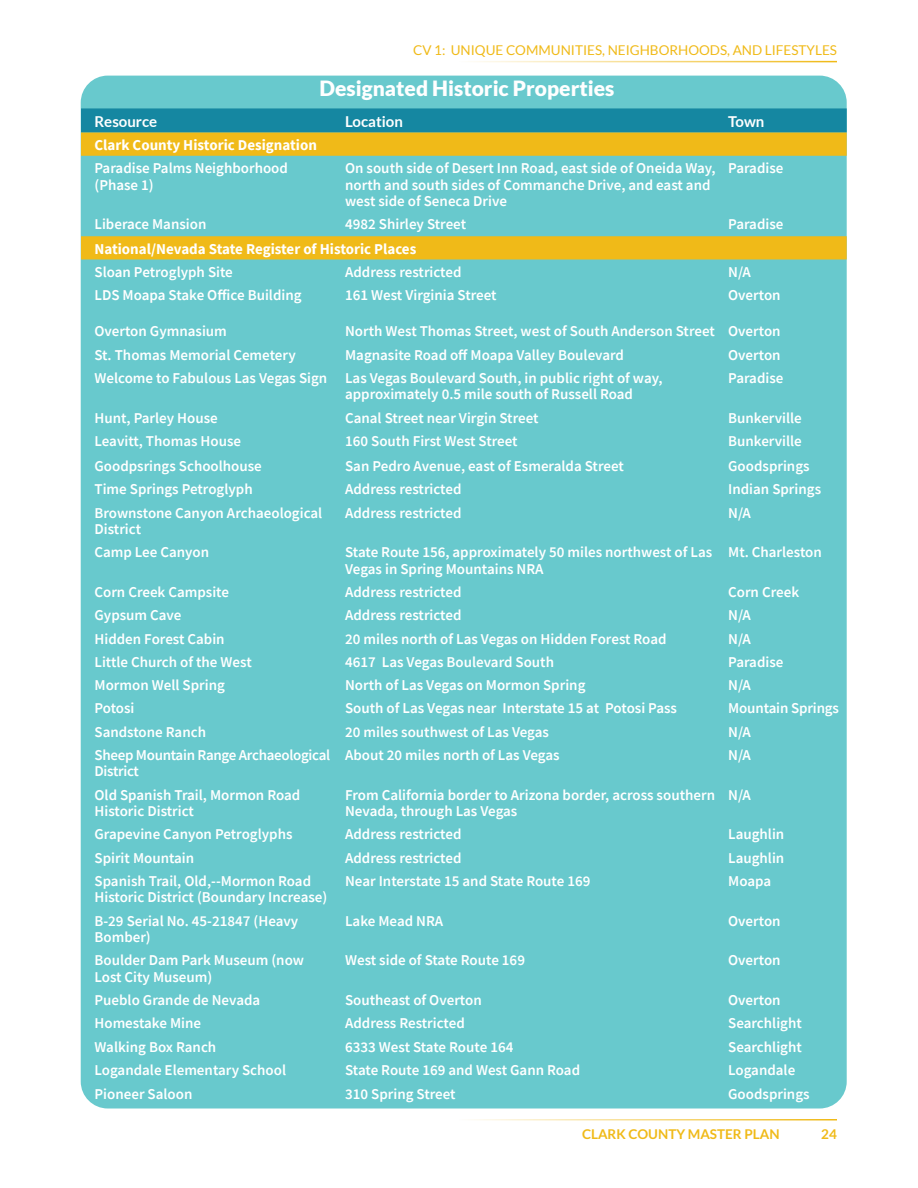
<style>
.page{position:relative;width:918px;height:1188px;background:#fff}
.page>*{position:absolute;margin:0;border:0;box-sizing:border-box;transform-origin:0 0}
.t1{font:900 21px "Lato";color:#fff}
.t2{font:600 15px/16.5px "Source Sans Pro";color:#fff}
.t3{font:700 15px "Source Sans Pro";color:#fff}
.t4{font:600 15px/16.5px "Source Sans Pro";letter-spacing:-.02em;color:#fff}
.t5{font:700 15px "Lato";color:#fff}
.t6{font:13.5px "Lato";color:#f0ba18}
.t7{font:700 13.5px "Lato";color:#f0ba18}
</style>
<div class="page">
<hr style="left:459px;top:1119px;width:378px;height:1px;background:#f0ba18">
<hr style="left:459px;top:61px;width:378px;height:1px;background:#f0ba18">
<div style="left:81px;top:76px;width:766px;height:1032px;background:#68c9cd;border-radius:27px"></div>
<svg style="left:81px;top:108px;width:766px;height:25px"></svg>
<svg style="left:81px;top:133px;width:766px;height:127px"></svg>
<p class="t6" style="left:413px;top:42px;width:165px">CV 1: UNIQUE COMMUNITIE</p>
<p class="t6" style="left:595px;top:42px;width:243px">S, NEI GHBORHOODS, AND LI FESTYLES</p>
<h1 class="t1" style="left:320px;top:76px;width:296px">Designated Historic Properties</h1>
<p class="t5" style="left:94px;top:112px;width:64px">Resource</p>
<p class="t5" style="left:345px;top:112px;width:59px">Location</p>
<p class="t5" style="left:728px;top:112px;width:38px">Town</p>
<p class="t3" style="left:95px;top:135px;width:224px">Clark County Historic Designation</p>
<p class="t2" style="left:95px;top:160px;width:195px">Paradise Palms Neighborhood (Phase 1)</p>
<p class="t2" style="left:345px;top:160px;width:372px">On south side of Desert Inn Road, east side of Oneida Way, north and south sides of Commanche Drive, and east and west side of Seneca Drive</p>
<p class="t2" style="left:728px;top:160px;width:57px">Paradise</p>
<p class="t2" style="left:95px;top:216px;width:113px">Liberace Mansion</p>
<p class="t2" style="left:345px;top:216px;width:123px">4982 Shirley Street</p>
<p class="t2" style="left:728px;top:216px;width:57px">Paradise</p>
<p class="t3" style="left:95px;top:238px;width:323px">National/Nevada State Register of Historic Places</p>
<p class="t2" style="left:95px;top:263px;width:140px">Sloan Petroglyph Site</p>
<p class="t2" style="left:345px;top:263px;width:118px">Address restricted</p>
<p class="t2" style="left:728px;top:263px;width:24px">N/A</p>
<p class="t2" style="left:95px;top:287px;width:209px">LDS Moapa Stake Office Building</p>
<p class="t2" style="left:345px;top:287px;width:153px">161 West Virginia Street</p>
<p class="t2" style="left:728px;top:287px;width:54px">Overton</p>
<p class="t2" style="left:95px;top:323px;width:134px">Overton Gymnasium</p>
<p class="t2" style="left:345px;top:323px;width:437px">North West Thomas Street, west of South Anderson Street Overton</p>
<p class="t2" style="left:95px;top:346px;width:203px">St. Thomas Memorial Cemetery</p>
<p class="t2" style="left:345px;top:346px;width:280px">Magnasite Road off Moapa Valley Boulevard</p>
<p class="t2" style="left:728px;top:346px;width:54px">Overton</p>
<p class="t2" style="left:345px;top:369px;width:319px;text-indent:-251px">Welcome to Fabulous Las Vegas Sign Las Vegas Boulevard South, in public right of way, approximately 0.5 mile south of Russell Road</p>
<p class="t2" style="left:728px;top:369px;width:57px">Paradise</p>
<p class="t2" style="left:95px;top:409px;width:125px">Hunt, Parley House</p>
<p class="t2" style="left:345px;top:409px;width:195px">Canal Street near Virgin Street</p>
<p class="t2" style="left:728px;top:409px;width:75px">Bunkerville</p>
<p class="t2" style="left:95px;top:432px;width:148px">Leavitt, Thomas House</p>
<p class="t2" style="left:345px;top:432px;width:174px">160 South First West Street</p>
<p class="t2" style="left:728px;top:432px;width:75px">Bunkerville</p>
<p class="t2" style="left:95px;top:458px;width:169px">Goodpsrings Schoolhouse</p>
<p class="t2" style="left:345px;top:458px;width:280px">San Pedro Avenue, east of Esmeralda Street</p>
<p class="t2" style="left:728px;top:458px;width:83px">Goodsprings</p>
<p class="t2" style="left:95px;top:481px;width:160px">Time Springs Petroglyph</p>
<p class="t2" style="left:345px;top:481px;width:118px">Address restricted</p>
<p class="t2" style="left:728px;top:481px;width:94px">Indian Springs</p>
<p class="t2" style="left:95px;top:504px;width:229px">Brownstone Canyon Archaeological<br>District</p>
<p class="t2" style="left:345px;top:504px;width:118px">Address restricted</p>
<p class="t2" style="left:728px;top:504px;width:24px">N/A</p>
<p class="t2" style="left:95px;top:544px;width:116px">Camp Lee Canyon</p>
<p class="t2" style="left:345px;top:544px;width:369px">State Route 156, approximately 50 miles northwest of Las<br>Vegas in Spring Mountains NRA</p>
<p class="t2" style="left:728px;top:544px;width:95px">Mt. Charleston</p>
<p class="t2" style="left:95px;top:584px;width:136px">Corn Creek Campsite</p>
<p class="t2" style="left:345px;top:584px;width:118px">Address restricted</p>
<p class="t2" style="left:728px;top:584px;width:72px">Corn Creek</p>
<p class="t2" style="left:95px;top:607px;width:89px">Gypsum Cave</p>
<p class="t2" style="left:345px;top:607px;width:118px">Address restricted</p>
<p class="t2" style="left:728px;top:607px;width:24px">N/A</p>
<p class="t2" style="left:95px;top:630px;width:132px">Hidden Forest Cabin</p>
<p class="t2" style="left:345px;top:630px;width:323px">20 miles north of Las Vegas on Hidden Forest Road</p>
<p class="t2" style="left:728px;top:630px;width:24px">N/A</p>
<p class="t2" style="left:95px;top:653px;width:159px">Little Church of the West</p>
<p class="t2" style="left:345px;top:653px;width:210px">4617 Las Vegas Boulevard South</p>
<p class="t2" style="left:728px;top:653px;width:57px">Paradise</p>
<p class="t2" style="left:95px;top:677px;width:132px">Mormon Well Spring</p>
<p class="t2" style="left:345px;top:677px;width:242px">North of Las Vegas on Mormon Spring</p>
<p class="t2" style="left:728px;top:677px;width:24px">N/A</p>
<p class="t2" style="left:95px;top:700px;width:42px">Potosi</p>
<p class="t2" style="left:345px;top:700px;width:333px">South of Las Vegas near Interstate 15 at Potosi Pass</p>
<p class="t2" style="left:728px;top:700px;width:112px">Mountain Springs</p>
<p class="t2" style="left:95px;top:723px;width:113px">Sandstone Ranch</p>
<p class="t2" style="left:345px;top:723px;width:205px">20 miles southwest of Las Vegas</p>
<p class="t2" style="left:728px;top:723px;width:24px">N/A</p>
<p class="t4" style="left:95px;top:746px;width:237px">Sheep Mountain Range Archaeological<br>District</p>
<p class="t2" style="left:345px;top:746px;width:216px">About 20 miles north of Las Vegas</p>
<p class="t2" style="left:728px;top:746px;width:24px">N/A</p>
<p class="t2" style="left:95px;top:786px;width:207px">Old Spanish Trail, Mormon Road<br>Historic District</p>
<p class="t2" style="left:345px;top:786px;width:371px">From California border to Arizona border, across southern<br>Nevada, through Las Vegas</p>
<p class="t2" style="left:728px;top:786px;width:24px">N/A</p>
<p class="t2" style="left:95px;top:826px;width:200px">Grapevine Canyon Petroglyphs</p>
<p class="t2" style="left:345px;top:826px;width:118px">Address restricted</p>
<p class="t2" style="left:728px;top:826px;width:58px">Laughlin</p>
<p class="t2" style="left:95px;top:849px;width:101px">Spirit Mountain</p>
<p class="t2" style="left:345px;top:849px;width:118px">Address restricted</p>
<p class="t2" style="left:728px;top:849px;width:58px">Laughlin</p>
<p class="t2" style="left:95px;top:872px;width:234px">Spanish Trail, Old,--Mormon Road<br>Historic District (Boundary Increase)</p>
<p class="t2" style="left:345px;top:872px;width:247px">Near Interstate 15 and State Route 169</p>
<p class="t2" style="left:728px;top:872px;width:44px">Moapa</p>
<p class="t2" style="left:95px;top:912px;width:205px">B-29 Serial No. 45-21847 (Heavy<br>Bomber)</p>
<p class="t2" style="left:345px;top:912px;width:100px">Lake Mead NRA</p>
<p class="t2" style="left:728px;top:912px;width:54px">Overton</p>
<p class="t2" style="left:95px;top:952px;width:211px">Boulder Dam Park Museum (now<br>Lost City Museum)</p>
<p class="t2" style="left:345px;top:952px;width:181px">West side of State Route 169</p>
<p class="t2" style="left:728px;top:952px;width:54px">Overton</p>
<p class="t2" style="left:95px;top:992px;width:167px">Pueblo Grande de Nevada</p>
<p class="t2" style="left:345px;top:992px;width:138px">Southeast of Overton</p>
<p class="t2" style="left:728px;top:992px;width:54px">Overton</p>
<p class="t2" style="left:95px;top:1015px;width:108px">Homestake Mine</p>
<p class="t2" style="left:345px;top:1015px;width:121px">Address Restricted</p>
<p class="t2" style="left:728px;top:1015px;width:75px">Searchlight</p>
<p class="t2" style="left:95px;top:1038px;width:123px">Walking Box Ranch</p>
<p class="t2" style="left:345px;top:1038px;width:170px">6333 West State Route 164</p>
<p class="t2" style="left:728px;top:1038px;width:75px">Searchlight</p>
<p class="t2" style="left:95px;top:1061px;width:193px">Logandale Elementary School</p>
<p class="t2" style="left:345px;top:1061px;width:237px">State Route 169 and West Gann Road</p>
<p class="t2" style="left:728px;top:1061px;width:69px">Logandale</p>
<p class="t2" style="left:95px;top:1086px;width:99px">Pioneer Saloon</p>
<p class="t2" style="left:345px;top:1086px;width:112px">310 Spring Street</p>
<p class="t2" style="left:728px;top:1086px;width:83px">Goodsprings</p>
<p class="t7" style="left:582px;top:1126px;width:199px">CLARK COUNTY MASTER PLAN</p>
<p class="t7" style="left:821px;top:1126px;width:17px">24</p>
</div>
